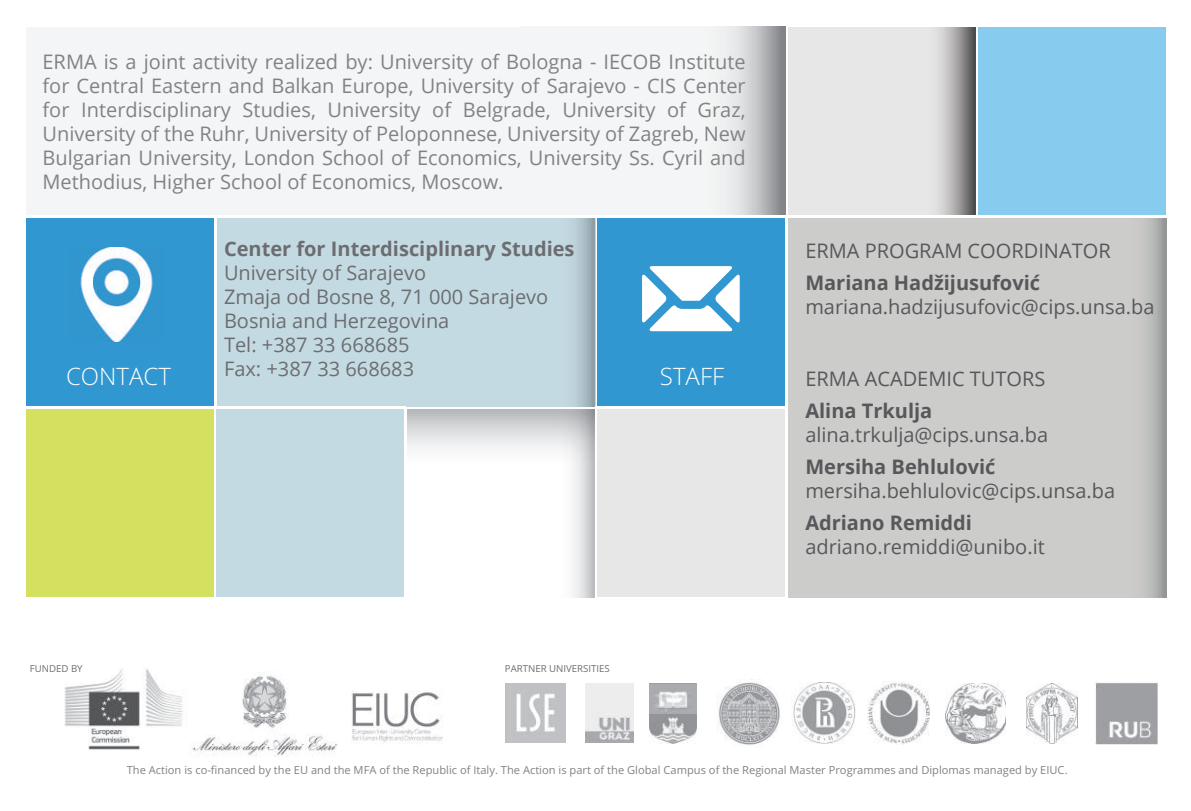
<style>
.page{position:relative;width:1191px;height:811px;background:#fff}
.page>*{position:absolute;margin:0;border:0;box-sizing:border-box;transform-origin:0 0}
.t1{font:300 24px "Open Sans";color:#fff}
.t2{font:20px/24px "Open Sans";color:#808285;text-align:justify}
.t3{font:20px "Open Sans";color:#57585a}
.t4{font:20px/24px "Open Sans";color:#6c6d70}
.t5{font:700 20px "Open Sans";color:#57585a}
.t6{font:700 20px "Open Sans";color:#6c6d70}
.t7{font:11.2px "Open Sans";color:#808285}
.t8{font:9.6px "Open Sans";color:#6c6d70}
</style>
<div class="page">
<div style="left:597px;top:409px;width:188px;height:188px;background:#e6e7e6"></div>
<div style="left:216px;top:409px;width:188px;height:188px;background:#c4dae2"></div>
<div style="left:26px;top:409px;width:188px;height:188px;background:#d4e05f"></div>
<div style="left:978px;top:27px;width:188px;height:188px;background:#87cbef"></div>
<div style="left:788px;top:27px;width:187px;height:188px;background:#e6e7e6"></div>
<div style="left:788px;top:218px;width:378px;height:379px;background:#cccccb"></div>
<div style="left:217px;top:218px;width:378px;height:188px;background:#c4dae2"></div>
<div style="left:597px;top:218px;width:188px;height:188px;background:#3097d0"></div>
<div style="left:26px;top:27px;width:759px;height:188px;background:#f4f5f6"></div>
<div style="left:26px;top:218px;width:188px;height:188px;background:#3097d0"></div>
<img style="left:938px;top:27px;width:37px;height:188px">
<svg style="left:1147px;top:218px;width:19px;height:379px"></svg>
<svg style="left:576px;top:218px;width:19px;height:188px"></svg>
<svg style="left:642px;top:266px;width:97px;height:65px"></svg>
<img style="left:78px;top:247px;width:75px;height:94px">
<img style="left:64px;top:668px;width:120px;height:82px">
<img style="left:192px;top:672px;width:146px;height:85px">
<img style="left:1026px;top:683px;width:51px;height:60px">
<img style="left:585px;top:683px;width:48px;height:59px">
<img style="left:505px;top:683px;width:60px;height:59px">
<img style="left:791px;top:683px;width:64px;height:61px">
<img style="left:867px;top:681px;width:63px;height:63px">
<img style="left:1094px;top:681px;width:63px;height:63px">
<img style="left:649px;top:683px;width:48px;height:60px">
<img style="left:945px;top:683px;width:61px;height:60px">
<img style="left:716px;top:679px;width:64px;height:66px">
<img style="left:351px;top:690px;width:92px;height:52px">
<p class="t2" style="left:43px;top:49px;width:705px">ERMA is a joint activity realized by: University of Bologna - IECOB Institute for Central Eastern and Balkan Europe, University of Sarajevo - CIS Center for Interdisciplinary Studies, University of Belgrade, University of Graz, University of the Ruhr, University of Peloponnese, University of Zagreb, New Bulgarian University, London School of Economics, University Ss. Cyril and Methodius, Higher School of Economics, Moscow.</p>
<p class="t6" style="left:224px;top:235px;width:352px">Center for Interdisciplinary Studies</p>
<p class="t4" style="left:224px;top:260px;width:326px">University of Sarajevo<br>Zmaja od Bosne 8, 71 000 Sarajevo<br>Bosnia and Herzegovina<br>Tel: +387 33 668685<br>Fax: +387 33 668683</p>
<p class="t1" style="left:66px;top:359px;width:107px">CONTACT</p>
<p class="t1" style="left:660px;top:359px;width:66px">STAFF</p>
<p class="t8" style="left:30px;top:662px;width:54px">FUNDED BY</p>
<p class="t8" style="left:505px;top:662px;width:106px">PARTNER UNIVERSITIES</p>
<p class="t3" style="left:805px;top:237px;width:74px">ERMA program</p>
<p class="t3" style="left:967px;top:237px;width:15px">coor</p>
<p class="t3" style="left:1023px;top:237px;width:28px">dinator</p>
<p class="t5" style="left:805px;top:268px;width:236px">Mariana Hadžijusufović</p>
<p class="t3" style="left:805px;top:293px;width:351px">mariana.hadzijusufovic@cips.unsa.ba</p>
<p class="t3" style="left:805px;top:365px;width:74px">ERMA aca</p>
<p class="t3" style="left:902px;top:365px;width:27px">demic</p>
<p class="t3" style="left:970px;top:365px;width:14px">tutors</p>
<p class="t5" style="left:805px;top:396px;width:128px">Alina Trkulja</p>
<p class="t3" style="left:805px;top:421px;width:244px">alina.trkulja@cips.unsa.ba</p>
<p class="t5" style="left:805px;top:452px;width:192px">Mersiha Behlulović</p>
<p class="t3" style="left:805px;top:477px;width:311px">mersiha.behlulovic@cips.unsa.ba</p>
<p class="t5" style="left:805px;top:508px;width:168px">Adriano Remiddi</p>
<p class="t3" style="left:805px;top:533px;width:241px">adriano.remiddi@unibo.it</p>
<p class="t7" style="left:127px;top:762px;width:942px">The Action is co-financed by the EU and the MFA of the Republic of Italy. The Action is part of the Global Campus of the Regional Master Programmes and Diplomas managed by EIUC.</p>
</div>
